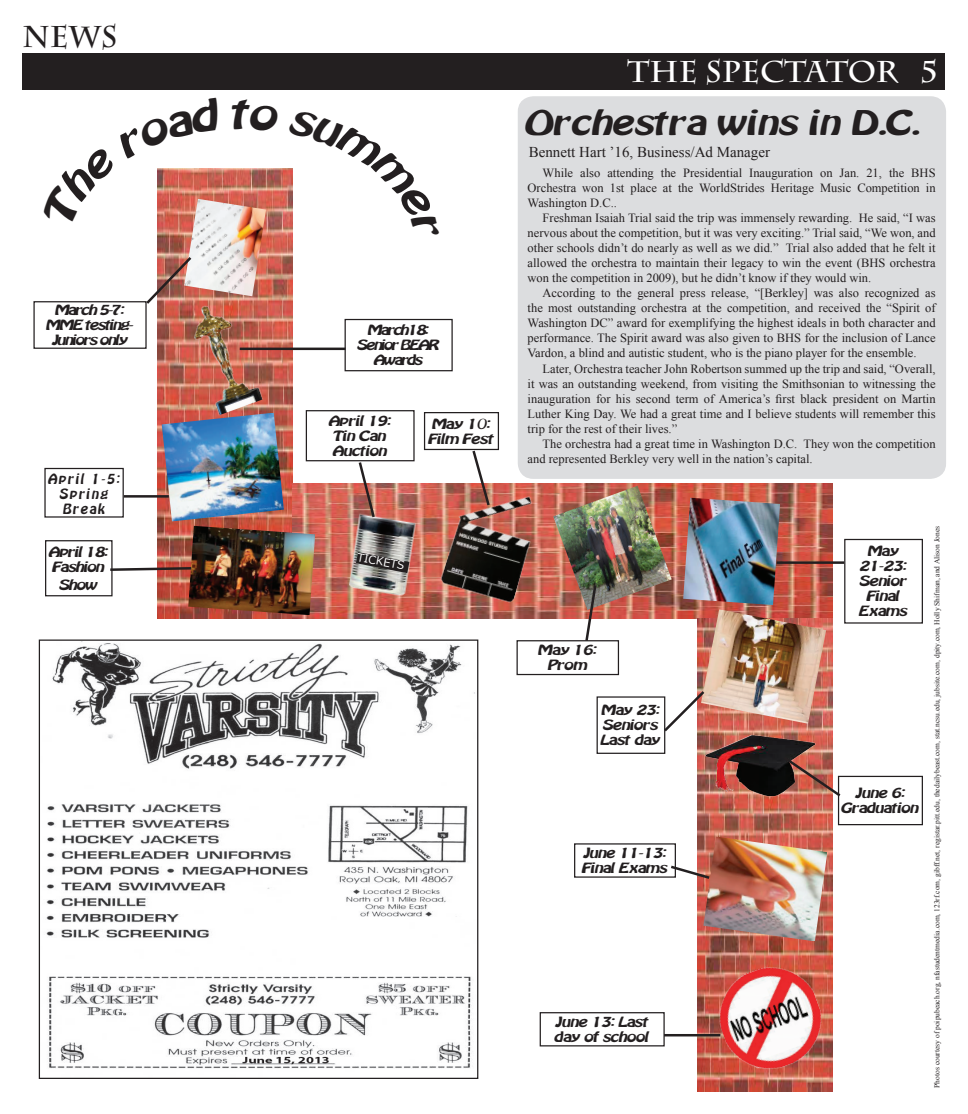
<style>
.page{position:relative;width:968px;height:1114px;background:#fff}
.page>*{position:absolute;margin:0;border:0;box-sizing:border-box;transform-origin:0 0}
.t1{font:37.5px "AHJ Batavia";color:#231f20}
.t2{font:30px "AHJ Batavia";letter-spacing:.03em;color:#231f20}
.t3{font:700 30px "Charlemagne Std";letter-spacing:-.005em;color:#fff}
.t4{font:700 30px "Charlemagne Std";color:#231f20}
.t5{font:15px "Times New Roman";color:#231f20}
.t6{font:12.5px "Times New Roman";color:#231f20}
.t7{font:12.5px/15px "AHJ Batavia";color:#231f20;text-align:center}
.t8{font:12.5px/15px "AHJ Batavia";letter-spacing:-.07em;color:#231f20;text-align:center}
.t9{font:12.5px/15px "AHJ Batavia";letter-spacing:-.09em;color:#231f20;text-align:center}
.t10{font:12.5px/15px "AHJ Batavia";letter-spacing:.2em;color:#231f20;text-align:center;scale:.8 1}
.t11{font:12.5px/15px "AHJ Batavia";letter-spacing:-.03em;color:#231f20;text-align:center}
.t12{font:11.25px "Meiryo";color:#fff}
.t13{font:7.5px "Times New Roman";color:#231f20}
</style>
<div class="page">
<div style="left:518px;top:97px;width:427px;height:381px;background:#dcdddf;border-radius:15px"></div>
<div style="left:22px;top:53px;width:923px;height:36px;background:#231f20"></div>
<img style="left:46px;top:641px;width:429px;height:428px">
<img style="left:158px;top:169px;width:134px;height:450px">
<img style="left:293px;top:484px;width:539px;height:135px">
<img style="left:698px;top:619px;width:134px;height:472px">
<div style="left:33px;top:301px;width:114px;height:48px;border:1px solid #231f20"></div>
<img style="left:184px;top:199px;width:82px;height:90px">
<svg style="left:144px;top:254px;width:50px;height:52px"></svg>
<div style="left:344px;top:319px;width:108px;height:52px;border:1px solid #231f20"></div>
<img style="left:167px;top:289px;width:114px;height:124px">
<hr style="left:240px;top:348px;width:105px;height:2px;background:#231f20">
<div style="left:44px;top:468px;width:80px;height:50px;border:1px solid #231f20"></div>
<img style="left:162px;top:413px;width:122px;height:108px">
<hr style="left:124px;top:495px;width:45px;height:3px;background:#231f20">
<div style="left:45px;top:540px;width:67px;height:56px;border:1px solid #231f20"></div>
<img style="left:188px;top:526px;width:127px;height:89px">
<svg style="left:110px;top:566px;width:84px;height:6px"></svg>
<div style="left:306px;top:410px;width:108px;height:51px;border:1px solid #231f20"></div>
<img style="left:315px;top:496px;width:79px;height:112px">
<svg style="left:356px;top:552px;width:38px;height:21px"></svg>
<svg style="left:357px;top:459px;width:19px;height:61px"></svg>
<div style="left:424px;top:412px;width:75px;height:38px;border:1px solid #231f20"></div>
<img style="left:394px;top:454px;width:199px;height:165px">
<svg style="left:470px;top:448px;width:21px;height:60px"></svg>
<div style="left:516px;top:640px;width:103px;height:35px;border:1px solid #231f20"></div>
<img style="left:553px;top:486px;width:118px;height:124px">
<svg style="left:583px;top:582px;width:15px;height:60px"></svg>
<div style="left:844px;top:539px;width:78px;height:84px;border:1px solid #231f20"></div>
<img style="left:683px;top:498px;width:97px;height:107px">
<hr style="left:776px;top:561px;width:68px;height:3px;background:#231f20">
<div style="left:596px;top:696px;width:69px;height:58px;border:1px solid #231f20"></div>
<img style="left:701px;top:609px;width:125px;height:115px">
<svg style="left:661px;top:688px;width:46px;height:46px"></svg>
<div style="left:838px;top:776px;width:84px;height:49px;border:1px solid #231f20"></div>
<img style="left:698px;top:727px;width:157px;height:98px">
<svg style="left:781px;top:754px;width:62px;height:45px;background:#a76c61"></svg>
<img style="left:703px;top:836px;width:124px;height:105px">
<svg style="left:668px;top:864px;width:44px;height:17px"></svg>
<div style="left:539px;top:1012px;width:125px;height:34px;border:1px solid #231f20"></div>
<img style="left:706px;top:953px;width:127px;height:130px">
<hr style="left:664px;top:1034px;width:56px;height:2px;background:#231f20">
<svg style="left:157px;top:168px;width:64px;height:60px;background:#d58375"></svg>
<svg style="left:288px;top:168px;width:5px;height:72px"></svg>
<p class="t4" style="left:23px;top:19px;width:96px">NEWS</p>
<p class="t8" style="left:47px;top:302px;width:88px">March 5-7:<br>MME testing-<br>Juniors only</p>
<p class="t10" style="left:48px;top:470px;width:91px">April 1-5:<br>Spring<br>Break</p>
<p class="t11" style="left:49px;top:544px;width:61px">April 18:<br>Fashion</p>
<p class="t7" style="left:60px;top:577px;width:40px">Show</p>
<p class="t1" style="left:233px;top:86px;width:19px">t</p>
<p class="t9" style="left:358px;top:322px;width:83px">March18:<br>Senior BEAR<br>Awards</p>
<p class="t7" style="left:329px;top:413px;width:64px">April 19:<br>Tin Can<br>Auction</p>
<p class="t7" style="left:429px;top:415px;width:67px;text-align:left">May 10:<br>Film Fest</p>
<p class="t12" style="left:359px;top:549px;width:49px;rotate:11deg">TICKETS</p>
<p class="t3" style="left:627px;top:54px;width:312px">THE SPECTATOR 5</p>
<p class="t2" style="left:526px;top:101px;width:395px">Orchestra wins in D.C.</p>
<p class="t5" style="left:528px;top:142px;width:243px">Bennett Hart ’16, Business/Ad Manager</p>
<p class="t6" style="left:542px;top:165px;width:394px">While also attending the Presidential Inauguration on Jan. 21, the BHS</p>
<p class="t6" style="left:527px;top:180px;width:409px">Orchestra won 1st place at the WorldStrides Heritage Music Competition in</p>
<p class="t6" style="left:527px;top:195px;width:91px">Washington D.C..</p>
<p class="t6" style="left:542px;top:210px;width:394px">Freshman Isaiah Trial said the trip was immensely rewarding. He said, “I was</p>
<p class="t6" style="left:527px;top:225px;width:409px">nervous about the competition, but it was very exciting.” Trial said, “We won, and</p>
<p class="t6" style="left:527px;top:240px;width:409px">other schools didn’t do nearly as well as we did.” Trial also added that he felt it</p>
<p class="t6" style="left:527px;top:255px;width:409px">allowed the orchestra to maintain their legacy to win the event (BHS orchestra</p>
<p class="t6" style="left:527px;top:270px;width:345px">won the competition in 2009), but he didn’t know if they would win.</p>
<p class="t6" style="left:542px;top:285px;width:394px">According to the general press release, “[Berkley] was also recognized as</p>
<p class="t6" style="left:527px;top:300px;width:409px">the most outstanding orchestra at the competition, and received the “Spirit of</p>
<p class="t6" style="left:527px;top:315px;width:409px">Washington DC” award for exemplifying the highest ideals in both character and</p>
<p class="t6" style="left:527px;top:330px;width:409px">performance. The Spirit award was also given to BHS for the inclusion of Lance</p>
<p class="t6" style="left:527px;top:345px;width:390px">Vardon, a blind and autistic student, who is the piano player for the ensemble.</p>
<p class="t6" style="left:542px;top:360px;width:394px">Later, Orchestra teacher John Robertson summed up the trip and said, “Overall,</p>
<p class="t6" style="left:527px;top:375px;width:409px">it was an outstanding weekend, from visiting the Smithsonian to witnessing the</p>
<p class="t6" style="left:527px;top:390px;width:409px">inauguration for his second term of America’s first black president on Martin</p>
<p class="t6" style="left:527px;top:405px;width:409px">Luther King Day. We had a great time and I believe students will remember this</p>
<p class="t6" style="left:527px;top:420px;width:151px">trip for the rest of their lives.”</p>
<p class="t6" style="left:542px;top:435px;width:394px">The orchestra had a great time in Washington D.C. They won the competition</p>
<p class="t6" style="left:527px;top:450px;width:286px">and represented Berkley very well in the nation’s capital.</p>
<p class="t7" style="left:538px;top:642px;width:60px">May 16:<br>Prom</p>
<p class="t7" style="left:601px;top:702px;width:61px;text-align:left">May 23:<br>Seniors<br>Last day</p>
<p class="t7" style="left:582px;top:845px;width:87px;text-align:left">June 11-13:<br>Final Exams</p>
<p class="t7" style="left:555px;top:1014px;width:96px;text-align:left">June 13: Last day of school</p>
<p class="t7" style="left:859px;top:543px;width:50px">May<br>21-23:<br>Senior<br>Final<br>Exams</p>
<p class="t7" style="left:841px;top:785px;width:79px">June 6:<br>Graduation</p>
<p class="t13" style="left:931px;top:1088px;width:563px;rotate:-90deg">Photos courtesy of poipubeach.org, nfastudentmedia.com, 123rf.com, gibff.net, registar.pitt.edu, thedailybeast.com, stat.ncsu.edu, jubsite.com, dpity.com, Holly Shifman, and Alison Jones</p>
</div>
